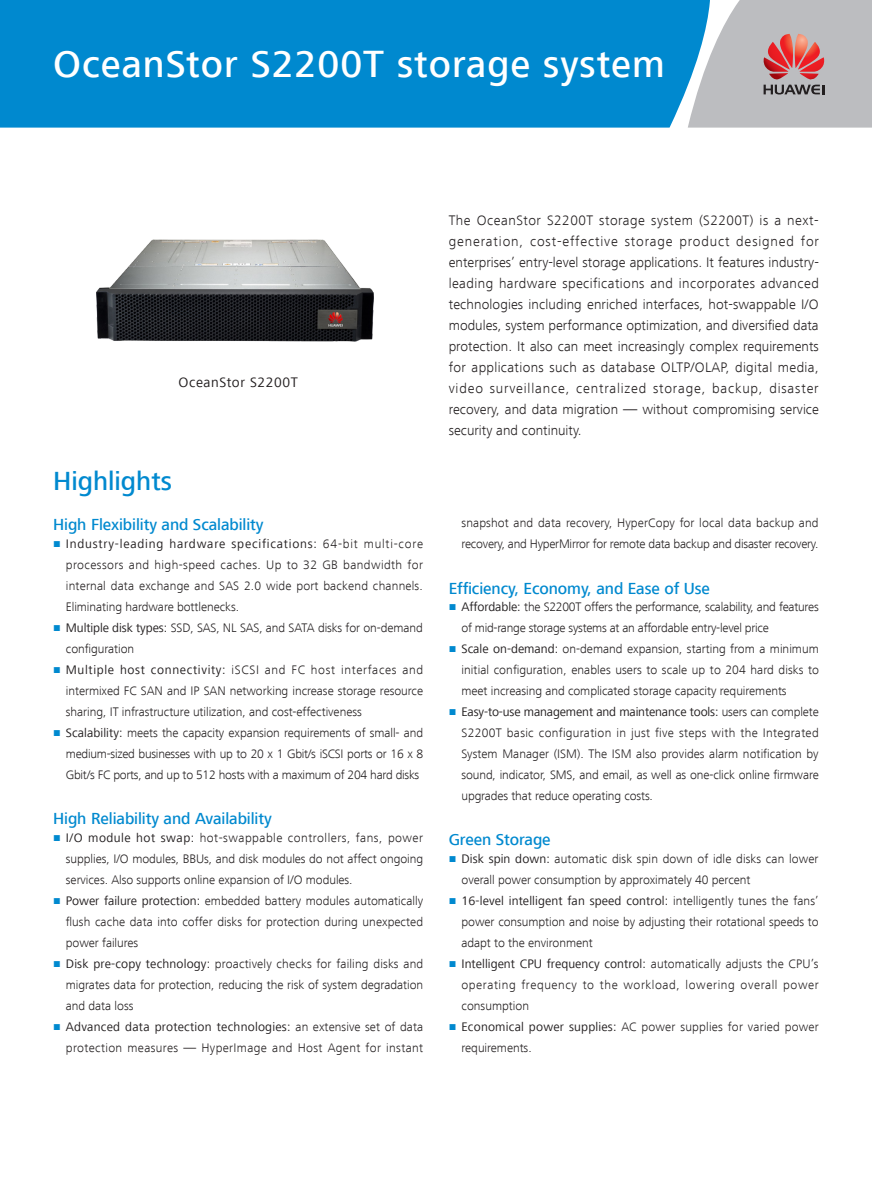
<style>
.page{position:relative;width:872px;height:1191px;background:#fff}
.page>*{position:absolute;margin:0;border:0;box-sizing:border-box;transform-origin:0 0}
.t1{font:500 39px "Frutiger Next LT";letter-spacing:.025em;color:#fff}
.t2{font:500 27px "Frutiger Next LT";color:#0089cf}
.t3{font:500 16.5px "Frutiger Next LT";letter-spacing:-.005em;color:#0089cf}
.t4{font:300 14.25px/21px "Frutiger Next LT";color:#231f20;text-align:justify}
.t5{font:14.25px "Frutiger Next LT";letter-spacing:.04em;color:#231f20}
.t6{font:300 12.75px/21px "Frutiger Next LT";letter-spacing:-.005em;color:#231f20;text-align:justify}
.t7{font:300 12.75px/21px "Frutiger Next LT";letter-spacing:.025em;color:#231f20;text-align:right}
.t8{font:300 12.75px/21px "Frutiger Next LT";letter-spacing:.015em;color:#231f20}
.s1{font-family:"Arial";font-weight:400;color:#0089cf}
.s2{font-weight:400}
</style>
<div class="page">
<div style="left:0;top:0;width:687px;height:128px;background:#0089cf"></div>
<svg style="left:687px;top:0;width:185px;height:128px;background:#b6b3b9"></svg>
<img style="left:97px;top:240px;width:276px;height:101px">
<p class="t1" style="left:53px;top:42px;width:613px">OceanStor S2200T storage system</p>
<p class="t5" style="left:179px;top:374px;width:121px">OceanStor S2200T</p>
<p class="t2" style="left:53px;top:466px;width:120px">Highlights</p>
<p class="t3" style="left:53px;top:515px;width:212px">High Flexibility and Scalability</p>
<p class="t6" style="left:66px;top:533px;width:359px;text-indent:-13px"><span class="s1">■</span> <span class="s2">Industry-leading hardware specifications:</span> 64-bit multi-core processors and high-speed caches. Up to 32 GB bandwidth for internal data exchange and SAS 2.0 wide port backend channels.<br>Eliminating hardware bottlenecks.</p>
<p class="t6" style="left:66px;top:617px;width:358px;text-indent:-13px"><span class="s1">■</span> <span class="s2">Multiple disk types:</span> SSD, SAS, NL SAS, and SATA disks for on-demand configuration</p>
<p class="t6" style="left:66px;top:659px;width:359px;text-indent:-13px"><span class="s1">■</span> <span class="s2">Multiple host connectivity:</span> iSCSI and FC host interfaces and intermixed FC SAN and IP SAN networking increase storage resource sharing, IT infrastructure utilization, and cost-effectiveness</p>
<p class="t6" style="left:66px;top:722px;width:359px;text-indent:-13px"><span class="s1">■</span> <span class="s2">Scalability:</span> meets the capacity expansion requirements of small- and medium-sized businesses with up to 20 x 1 Gbit/s iSCSI ports or 16 x 8<br>Gbit/s FC ports, and up to 512 hosts with a maximum of 204 hard disks</p>
<p class="t3" style="left:53px;top:809px;width:220px">High Reliability and Availability</p>
<p class="t6" style="left:66px;top:827px;width:359px;text-indent:-13px"><span class="s1">■</span> <span class="s2">I/O module hot swap:</span> hot-swappable controllers, fans, power supplies, I/O modules, BBUs, and disk modules do not affect ongoing services. Also supports online expansion of I/O modules.</p>
<p class="t6" style="left:66px;top:890px;width:359px;text-indent:-13px"><span class="s1">■</span> <span class="s2">Power failure protection:</span> embedded battery modules automatically flush cache data into coffer disks for protection during unexpected power failures</p>
<p class="t6" style="left:66px;top:953px;width:359px;text-indent:-13px"><span class="s1">■</span> <span class="s2">Disk pre-copy technology:</span> proactively checks for failing disks and migrates data for protection, reducing the risk of system degradation and data loss</p>
<p class="t7" style="left:53px;top:1016px;width:371px"><span class="s1">■</span> <span class="s2">Advanced data protection technologies:</span> an extensive set of data protection measures — HyperImage and Host Agent for instant</p>
<p class="t4" style="left:449px;top:209px;width:372px">The OceanStor S2200T storage system (S2200T) is a next&shy;generation, cost-effective storage product designed for enterprises’ entry-level storage applications. It features industry&shy;leading hardware specifications and incorporates advanced technologies including enriched interfaces, hot-swappable I/O modules, system performance optimization, and diversified data protection. It also can meet increasingly complex requirements for applications such as database OLTP/OLAP, digital media, video surveillance, centralized storage, backup, disaster recovery, and data migration — without compromising service security and continuity.</p>
<p class="t6" style="left:461px;top:512px;width:359px">snapshot and data recovery, HyperCopy for local data backup and recovery, and HyperMirror for remote data backup and disaster recovery.</p>
<p class="t3" style="left:449px;top:579px;width:262px">Efficiency, Economy, and Ease of Use</p>
<p class="t6" style="left:461px;top:596px;width:359px;text-indent:-13px"><span class="s1">■</span> <span class="s2">Affordable:</span> the S2200T offers the performance, scalability, and features of mid-range storage systems at an affordable entry-level price</p>
<p class="t6" style="left:461px;top:638px;width:359px;text-indent:-13px"><span class="s1">■</span> <span class="s2">Scale on-demand:</span> on-demand expansion, starting from a minimum initial configuration, enables users to scale up to 204 hard disks to meet increasing and complicated storage capacity requirements</p>
<p class="t6" style="left:461px;top:701px;width:359px;text-indent:-13px"><span class="s1">■</span> <span class="s2">Easy-to-use management and maintenance tools:</span> users can complete S2200T basic configuration in just five steps with the Integrated System Manager (ISM). The ISM also provides alarm notification by sound, indicator, SMS, and email, as well as one-click online firmware upgrades that reduce operating costs.</p>
<p class="t3" style="left:449px;top:830px;width:103px">Green Storage</p>
<p class="t6" style="left:461px;top:848px;width:358px;text-indent:-13px"><span class="s1">■</span> <span class="s2">Disk spin down:</span> automatic disk spin down of idle disks can lower overall power consumption by approximately 40 percent</p>
<p class="t6" style="left:461px;top:890px;width:359px;text-indent:-13px"><span class="s1">■</span> <span class="s2">16-level intelligent fan speed control:</span> intelligently tunes the fans’ power consumption and noise by adjusting their rotational speeds to adapt to the environment</p>
<p class="t6" style="left:461px;top:953px;width:359px;text-indent:-13px"><span class="s1">■</span> <span class="s2">Intelligent CPU frequency control:</span> automatically adjusts the CPU’s operating frequency to the workload, lowering overall power consumption</p>
<p class="t8" style="left:461px;top:1016px;width:359px;text-indent:-13px"><span class="s1">■</span> <span class="s2">Economical power supplies:</span> AC power supplies for varied power requirements.</p>
</div>
